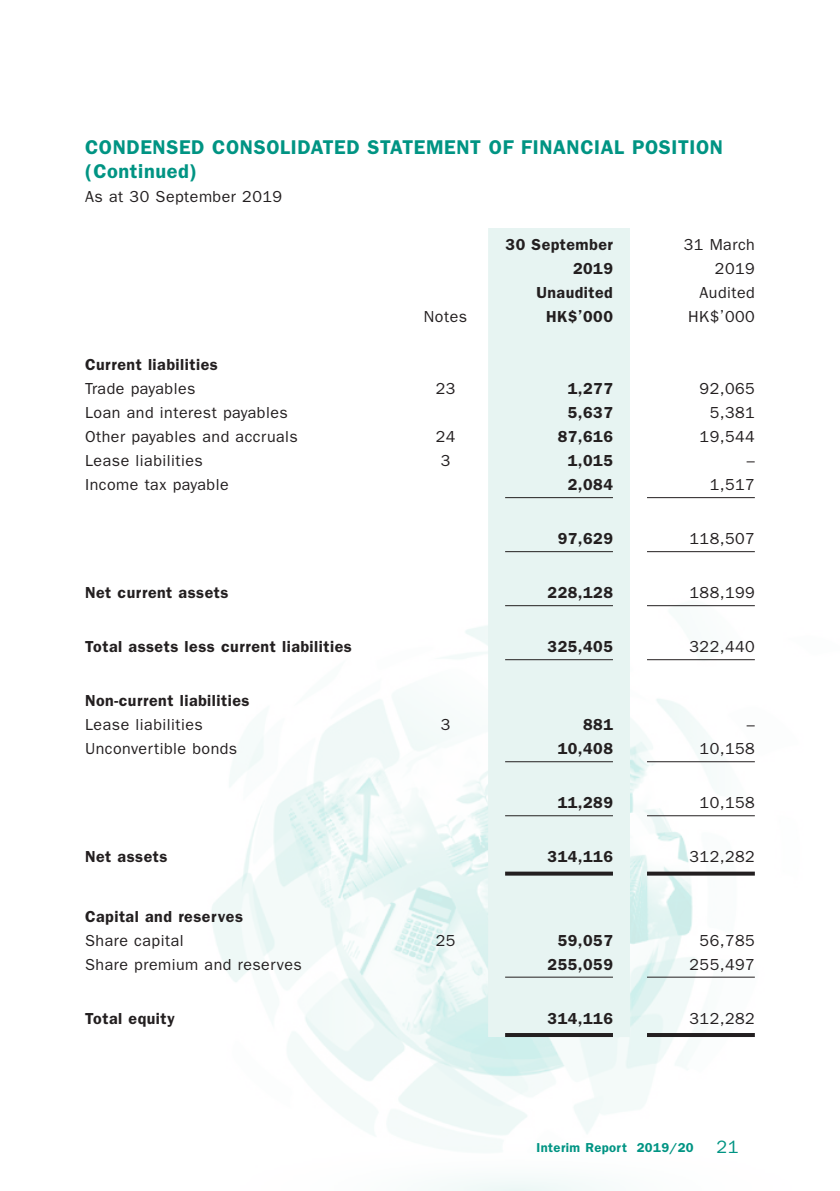
<style>
.page{position:relative;width:840px;height:1191px;background:#fff}
.page>*{position:absolute;margin:0;border:0;box-sizing:border-box;transform-origin:0 0}
.Heading_1{font:600 20px/24px "ITC Franklin Gothic Std";letter-spacing:.03em;color:#009483}
.t1{font:18px "ITC Franklin Gothic Std";color:#009483}
.Body_Text{font:16px "ITC Franklin Gothic Std";letter-spacing:.03em;color:#231f20}
.Body_Text-2{font:600 16px "ITC Franklin Gothic Std";letter-spacing:.03em;color:#231f20}
.t2{font:600 13px "ITC Franklin Gothic Std";letter-spacing:.03em;color:#009483}
</style>
<div class="page">
<img style="left:211px;top:503px;width:544px;height:688px">
<div style="left:488px;top:348px;width:141px;height:689px;background:#e7f4f2"></div>
<hr style="left:505px;top:497px;width:107px;height:1px;background:#231f20">
<hr style="left:646px;top:497px;width:108px;height:1px;background:#231f20">
<hr style="left:505px;top:551px;width:107px;height:1px;background:#231f20">
<hr style="left:646px;top:551px;width:108px;height:1px;background:#231f20">
<hr style="left:505px;top:605px;width:107px;height:1px;background:#231f20">
<hr style="left:646px;top:605px;width:108px;height:1px;background:#231f20">
<hr style="left:505px;top:659px;width:107px;height:1px;background:#231f20">
<hr style="left:646px;top:659px;width:108px;height:1px;background:#231f20">
<hr style="left:505px;top:761px;width:107px;height:1px;background:#231f20">
<hr style="left:646px;top:761px;width:108px;height:1px;background:#231f20">
<hr style="left:505px;top:815px;width:107px;height:1px;background:#231f20">
<hr style="left:646px;top:815px;width:108px;height:1px;background:#231f20">
<svg style="left:505px;top:871px;width:107px;height:4px"></svg>
<svg style="left:646px;top:871px;width:108px;height:4px"></svg>
<hr style="left:505px;top:976px;width:107px;height:1px;background:#231f20">
<hr style="left:646px;top:976px;width:108px;height:1px;background:#231f20">
<hr style="left:505px;top:1033px;width:107px;height:4px;background:#231f20">
<hr style="left:646px;top:1033px;width:108px;height:4px;background:#231f20">
<div style="left:488px;top:228px;width:141px;height:120px;background:#e7f4f2"></div>
<p class="Heading_1" style="left:85px;top:135px;width:639px">CONDENSED CONSOLIDATED STATEMENT OF FINANCIAL POSITION (Continued)</p>
<p class="Body_Text" style="left:85px;top:187px;width:198px">As at 30 September 2019</p>
<p class="Body_Text-2" style="left:505px;top:235px;width:109px">30 September</p>
<p class="Body_Text-2" style="left:572px;top:259px;width:41px">2019</p>
<p class="Body_Text-2" style="left:536px;top:283px;width:78px">Unaudited</p>
<p class="Body_Text" style="left:683px;top:235px;width:73px">31 March</p>
<p class="Body_Text" style="left:714px;top:259px;width:41px">2019</p>
<p class="Body_Text" style="left:699px;top:283px;width:57px">Audited</p>
<p class="Body_Text" style="left:423px;top:307px;width:45px">Notes</p>
<p class="Body_Text-2" style="left:545px;top:307px;width:68px">HK$’000</p>
<p class="Body_Text" style="left:687px;top:307px;width:68px">HK$’000</p>
<p class="Body_Text-2" style="left:85px;top:355px;width:134px">Current liabilities</p>
<p class="Body_Text" style="left:85px;top:379px;width:112px">Trade payables</p>
<p class="Body_Text" style="left:435px;top:379px;width:21px">23</p>
<p class="Body_Text-2" style="left:567px;top:379px;width:47px">1,277</p>
<p class="Body_Text" style="left:699px;top:379px;width:57px">92,065</p>
<p class="Body_Text" style="left:85px;top:403px;width:204px">Loan and interest payables</p>
<p class="Body_Text-2" style="left:567px;top:403px;width:47px">5,637</p>
<p class="Body_Text" style="left:709px;top:403px;width:47px">5,381</p>
<p class="Body_Text" style="left:85px;top:427px;width:214px">Other payables and accruals</p>
<p class="Body_Text" style="left:435px;top:427px;width:21px">24</p>
<p class="Body_Text-2" style="left:557px;top:427px;width:57px">87,616</p>
<p class="Body_Text" style="left:699px;top:427px;width:57px">19,544</p>
<p class="Body_Text" style="left:85px;top:451px;width:119px">Lease liabilities</p>
<p class="Body_Text" style="left:440px;top:451px;width:11px">3</p>
<p class="Body_Text-2" style="left:567px;top:451px;width:47px">1,015</p>
<p class="Body_Text" style="left:746px;top:451px;width:9px">–</p>
<p class="Body_Text" style="left:85px;top:475px;width:145px">Income tax payable</p>
<p class="Body_Text-2" style="left:567px;top:475px;width:47px">2,084</p>
<p class="Body_Text" style="left:709px;top:475px;width:47px">1,517</p>
<p class="Body_Text-2" style="left:557px;top:529px;width:57px">97,629</p>
<p class="Body_Text" style="left:689px;top:529px;width:67px">118,507</p>
<p class="Body_Text-2" style="left:85px;top:583px;width:145px">Net current assets</p>
<p class="Body_Text-2" style="left:547px;top:583px;width:67px">228,128</p>
<p class="Body_Text" style="left:689px;top:583px;width:67px">188,199</p>
<p class="Body_Text-2" style="left:85px;top:637px;width:268px">Total assets less current liabilities</p>
<p class="Body_Text-2" style="left:547px;top:637px;width:67px">325,405</p>
<p class="Body_Text" style="left:689px;top:637px;width:67px">322,440</p>
<p class="Body_Text-2" style="left:85px;top:691px;width:166px">Non-current liabilities</p>
<p class="Body_Text" style="left:85px;top:715px;width:119px">Lease liabilities</p>
<p class="Body_Text" style="left:440px;top:715px;width:11px">3</p>
<p class="Body_Text-2" style="left:583px;top:715px;width:31px">881</p>
<p class="Body_Text" style="left:746px;top:715px;width:9px">–</p>
<p class="Body_Text" style="left:85px;top:739px;width:153px">Unconvertible bonds</p>
<p class="Body_Text-2" style="left:557px;top:739px;width:57px">10,408</p>
<p class="Body_Text" style="left:699px;top:739px;width:57px">10,158</p>
<p class="Body_Text-2" style="left:557px;top:793px;width:57px">11,289</p>
<p class="Body_Text" style="left:699px;top:793px;width:57px">10,158</p>
<p class="Body_Text-2" style="left:85px;top:847px;width:84px">Net assets</p>
<p class="Body_Text-2" style="left:547px;top:847px;width:67px">314,116</p>
<p class="Body_Text" style="left:689px;top:847px;width:67px">312,282</p>
<p class="Body_Text-2" style="left:85px;top:906px;width:159px">Capital and reserves</p>
<p class="Body_Text" style="left:85px;top:931px;width:100px">Share capital</p>
<p class="Body_Text" style="left:435px;top:931px;width:21px">25</p>
<p class="Body_Text-2" style="left:557px;top:930px;width:57px">59,057</p>
<p class="Body_Text" style="left:699px;top:931px;width:57px">56,785</p>
<p class="Body_Text" style="left:85px;top:955px;width:218px">Share premium and reserves</p>
<p class="Body_Text-2" style="left:547px;top:954px;width:67px">255,059</p>
<p class="Body_Text" style="left:689px;top:955px;width:67px">255,497</p>
<p class="Body_Text-2" style="left:85px;top:1008px;width:91px">Total equity</p>
<p class="Body_Text-2" style="left:547px;top:1008px;width:67px">314,116</p>
<p class="Body_Text" style="left:689px;top:1009px;width:67px">312,282</p>
<p class="t2" style="left:536px;top:1139px;width:159px">Interim Report 2019/20</p>
<p class="t1" style="left:716px;top:1136px;width:24px">21</p>
</div>
